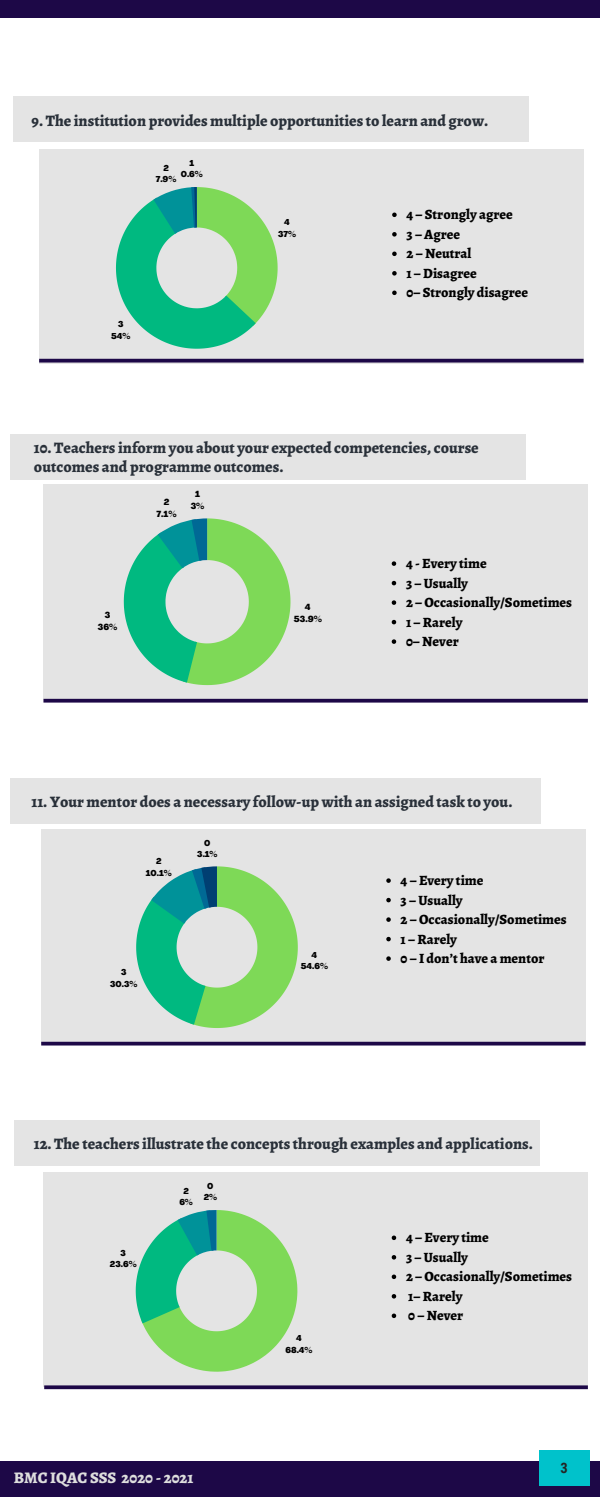
<style>
.page{position:relative;width:600px;height:1500px;background:#fff}
.page>*{position:absolute;margin:0;border:0;box-sizing:border-box;transform-origin:0 0}
.t1{font:800 16.2px "Alegreya";color:#ddd}
.t2{font:800 16px/18.8px "Alegreya";color:#293039}
.t3{font:700 14.4px "Roboto Condensed";color:#242424}
.t4{font:800 14.2px "Alegreya";color:#000}
.t5{font:800 8.7px "Agrandir";color:#000}
.t6{font:800 8.4px "Agrandir";color:#000}
</style>
<div class="page">
<div style="left:39px;top:150px;width:545px;height:214px;background:#e4e4e4"></div>
<div style="left:13px;top:96px;width:516px;height:46px;background:#e4e4e4"></div>
<svg style="left:116px;top:187px;width:162px;height:162px"></svg>
<div style="left:44px;top:484px;width:544px;height:215px;background:#e4e4e4"></div>
<div style="left:10px;top:434px;width:515px;height:45px;background:#e4e4e4"></div>
<svg style="left:39px;top:359px;width:545px;height:4px;background:#342159"></svg>
<svg style="left:43px;top:699px;width:545px;height:4px;background:#342159"></svg>
<div style="left:41px;top:829px;width:545px;height:215px;background:#e4e4e4"></div>
<div style="left:10px;top:778px;width:531px;height:46px;background:#e4e4e4"></div>
<svg style="left:41px;top:1042px;width:545px;height:4px;background:#38255d"></svg>
<svg style="left:124px;top:518px;width:166px;height:167px"></svg>
<svg style="left:136px;top:866px;width:162px;height:162px"></svg>
<div style="left:0;top:1462px;width:600px;height:35px;background:#1d0847"></div>
<div style="left:44px;top:1173px;width:544px;height:214px;background:#e4e4e4"></div>
<div style="left:14px;top:1120px;width:526px;height:46px;background:#e4e4e4"></div>
<svg style="left:44px;top:1385px;width:544px;height:4px;background:#311e57"></svg>
<svg style="left:136px;top:1210px;width:161px;height:162px"></svg>
<div style="left:539px;top:1450px;width:50px;height:36px;background:#00c2cb"></div>
<div style="left:0;top:0;width:600px;height:18px;background:#1d0847"></div>
<svg style="left:392px;top:561px;width:4px;height:5px"></svg>
<svg style="left:392px;top:581px;width:4px;height:4px"></svg>
<svg style="left:392px;top:600px;width:4px;height:5px"></svg>
<svg style="left:392px;top:620px;width:4px;height:4px"></svg>
<svg style="left:392px;top:639px;width:4px;height:5px"></svg>
<svg style="left:392px;top:213px;width:5px;height:4px"></svg>
<svg style="left:392px;top:232px;width:5px;height:5px"></svg>
<svg style="left:392px;top:252px;width:5px;height:4px"></svg>
<svg style="left:392px;top:271px;width:5px;height:5px"></svg>
<svg style="left:392px;top:291px;width:5px;height:4px"></svg>
<svg style="left:386px;top:878px;width:5px;height:5px"></svg>
<svg style="left:386px;top:898px;width:5px;height:4px"></svg>
<svg style="left:386px;top:917px;width:5px;height:5px"></svg>
<svg style="left:386px;top:937px;width:5px;height:4px"></svg>
<svg style="left:386px;top:956px;width:5px;height:5px"></svg>
<svg style="left:392px;top:1236px;width:4px;height:4px"></svg>
<svg style="left:392px;top:1255px;width:4px;height:5px"></svg>
<svg style="left:392px;top:1275px;width:4px;height:4px"></svg>
<svg style="left:392px;top:1294px;width:4px;height:5px"></svg>
<svg style="left:392px;top:1314px;width:4px;height:4px"></svg>
<p class="t2" style="left:32px;top:111px;width:458px">9. The institution provides multiple opportunities to learn and grow.</p>
<p class="t6" style="left:189px;top:160px;width:6px">1</p>
<p class="t6" style="left:181px;top:171px;width:24px">0.6%</p>
<p class="t6" style="left:163px;top:164px;width:7px">2</p>
<p class="t6" style="left:156px;top:176px;width:22px">7.9%</p>
<p class="t6" style="left:118px;top:321px;width:7px">3</p>
<p class="t6" style="left:111px;top:332px;width:21px">54%</p>
<p class="t6" style="left:284px;top:219px;width:7px">4</p>
<p class="t6" style="left:278px;top:230px;width:20px">37%</p>
<p class="t4" style="left:407px;top:205px;width:108px">4 – Strongly agree</p>
<p class="t4" style="left:407px;top:224px;width:55px">3 – Agree</p>
<p class="t4" style="left:407px;top:244px;width:66px">2 – Neutral</p>
<p class="t4" style="left:407px;top:263px;width:72px">1 – Disagree</p>
<p class="t4" style="left:407px;top:283px;width:123px">0– Strongly disagree</p>
<p class="t2" style="left:34px;top:439px;width:446px">10. Teachers inform you about your expected competencies, course outcomes and programme outcomes.</p>
<p class="t5" style="left:105px;top:611px;width:7px">3</p>
<p class="t5" style="left:98px;top:623px;width:21px">36%</p>
<p class="t5" style="left:164px;top:498px;width:7px">2</p>
<p class="t5" style="left:156px;top:510px;width:22px">7.1%</p>
<p class="t5" style="left:195px;top:490px;width:6px">1</p>
<p class="t5" style="left:191px;top:502px;width:15px">3%</p>
<p class="t5" style="left:305px;top:604px;width:7px">4</p>
<p class="t5" style="left:294px;top:616px;width:30px">53.9%</p>
<p class="t4" style="left:406px;top:554px;width:82px">4 - Every time</p>
<p class="t4" style="left:406px;top:573px;width:63px">3 – Usually</p>
<p class="t4" style="left:406px;top:593px;width:168px">2 – Occasionally/Sometimes</p>
<p class="t4" style="left:406px;top:612px;width:58px">1 – Rarely</p>
<p class="t4" style="left:406px;top:632px;width:54px">0– Never</p>
<p class="t2" style="left:32px;top:792px;width:482px">11. Your mentor does a necessary follow-up with an assigned task to you.</p>
<p class="t6" style="left:156px;top:858px;width:7px">2</p>
<p class="t6" style="left:146px;top:869px;width:27px">10.1%</p>
<p class="t6" style="left:204px;top:839px;width:8px">0</p>
<p class="t6" style="left:197px;top:851px;width:22px">3.1%</p>
<p class="t6" style="left:121px;top:969px;width:7px">3</p>
<p class="t6" style="left:110px;top:981px;width:29px">30.3%</p>
<p class="t6" style="left:312px;top:951px;width:7px">4</p>
<p class="t6" style="left:301px;top:963px;width:29px">54.6%</p>
<p class="t4" style="left:401px;top:871px;width:84px">4 – Every time</p>
<p class="t4" style="left:401px;top:890px;width:63px">3 – Usually</p>
<p class="t4" style="left:401px;top:910px;width:168px">2 – Occasionally/Sometimes</p>
<p class="t4" style="left:401px;top:929px;width:58px">1 – Rarely</p>
<p class="t4" style="left:401px;top:949px;width:145px">0 – I don’t have a mentor</p>
<p class="t2" style="left:34px;top:1134px;width:501px">12. The teachers illustrate the concepts through examples and applications.</p>
<p class="t6" style="left:121px;top:1249px;width:7px">3</p>
<p class="t6" style="left:110px;top:1261px;width:28px">23.6%</p>
<p class="t6" style="left:183px;top:1187px;width:7px">2</p>
<p class="t6" style="left:179px;top:1199px;width:15px">6%</p>
<p class="t6" style="left:207px;top:1183px;width:8px">0</p>
<p class="t6" style="left:204px;top:1194px;width:15px">2%</p>
<p class="t1" style="left:14px;top:1466px;width:181px">BMC IQAC SSS 2020 - 2021</p>
<p class="t6" style="left:296px;top:1335px;width:7px">4</p>
<p class="t6" style="left:285px;top:1346px;width:29px">68.4%</p>
<p class="t4" style="left:406px;top:1228px;width:84px">4 – Every time</p>
<p class="t4" style="left:406px;top:1247px;width:63px">3 – Usually</p>
<p class="t4" style="left:406px;top:1267px;width:168px">2 – Occasionally/Sometimes</p>
<p class="t4" style="left:408px;top:1286px;width:56px">1– Rarely</p>
<p class="t4" style="left:408px;top:1306px;width:56px">0 – Never</p>
<p class="t3" style="left:560px;top:1460px;width:9px">3</p>
</div>
